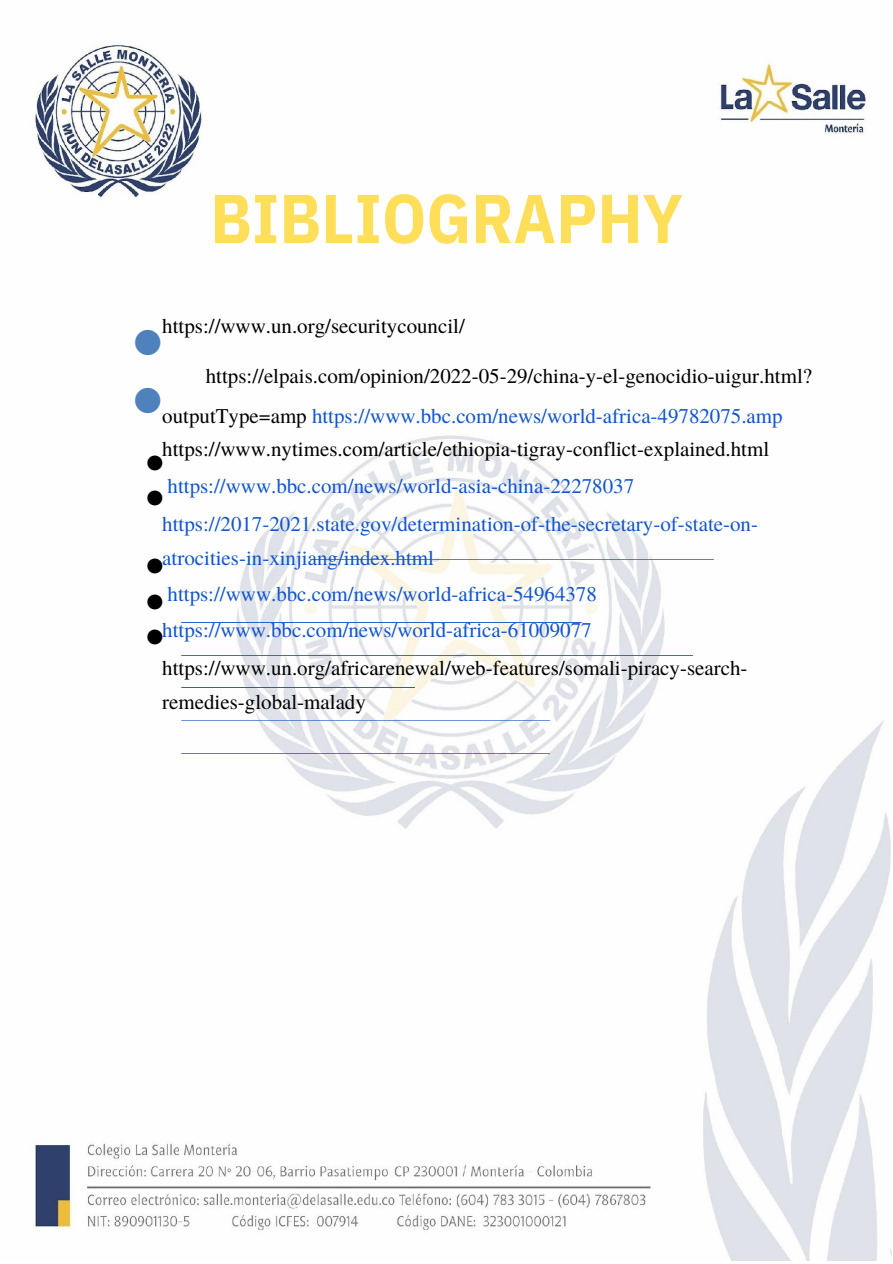
<style>
.page{position:relative;width:893px;height:1264px;background:#fff}
.page>*{position:absolute;margin:0;border:0;box-sizing:border-box;transform-origin:0 0}
.t1{font:700 68.85px "IBM Plex Sans Cond";letter-spacing:.005em;color:#ffde59}
.t2{font:33px/58.3px "DejaVu Sans";color:#4f81bd}
.t3{font:21px/39.3px "Te X Gyre Termes";color:#000}
.t4{font:21px/36px "Te X Gyre Termes";color:#15c}
.t5{font:19.5px/35.4px "DejaVu Sans";color:#000}
.s1{color:#1154cc}
</style>
<div class="page">
<img style="left:35px;top:45px;width:856px;height:1215px">
<hr style="left:181px;top:655px;width:512px;height:1px;background:#15c">
<hr style="left:181px;top:622px;width:400px;height:1px;background:#15c">
<hr style="left:181px;top:719px;width:369px;height:1px;background:#15c">
<hr style="left:181px;top:752px;width:369px;height:1px;background:#15c">
<hr style="left:181px;top:687px;width:234px;height:1px;background:#15c">
<hr style="left:310px;top:558px;width:403px;height:1px;background:#1154cc">
<h1 class="t1" style="left:210px;top:172px;width:474px">BIBLIOGRAPHY</h1>
<p class="t3" style="left:162px;top:305px;width:304px">https://www.un.org/securitycouncil/</p>
<p class="t3" style="left:162px;top:355px;width:651px;text-indent:43px">https://elpais.com/opinion/2022-05-29/china-y-el-genocidio-uigur.html? outputType=amp <span class="s1">https://www.bbc.com/news/world-africa-49782075.amp</span></p>
<p class="t3" style="left:162px;top:428px;width:608px">https://www.nytimes.com/article/ethiopia-tigray-conflict-explained.html</p>
<p class="t4" style="left:162px;top:467px;width:597px;line-height:37px">https://www.bbc.com/news/world-asia-china-22278037 https://2017-2021.state.gov/determination-of-the-secretary-of-state-on-</p>
<p class="t4" style="left:162px;top:539px;width:436px">atrocities-in-xinjiang/index.html https://www.bbc.com/news/world-africa-54964378 https://www.bbc.com/news/world-africa-61009077</p>
<p class="t3" style="left:162px;top:649px;width:586px;line-height:34.8px">https://www.un.org/africarenewal/web-features/somali-piracy-search&shy;remedies-global-malady</p>
<h2 class="t2" style="left:133px;top:310px;width:30px">● ●</h2>
<p class="t5" style="left:147px;top:444px;width:18px;line-height:34.8px">● ●</p>
<p class="t5" style="left:147px;top:547px;width:18px;text-align:justify">● ● ●</p>
</div>
